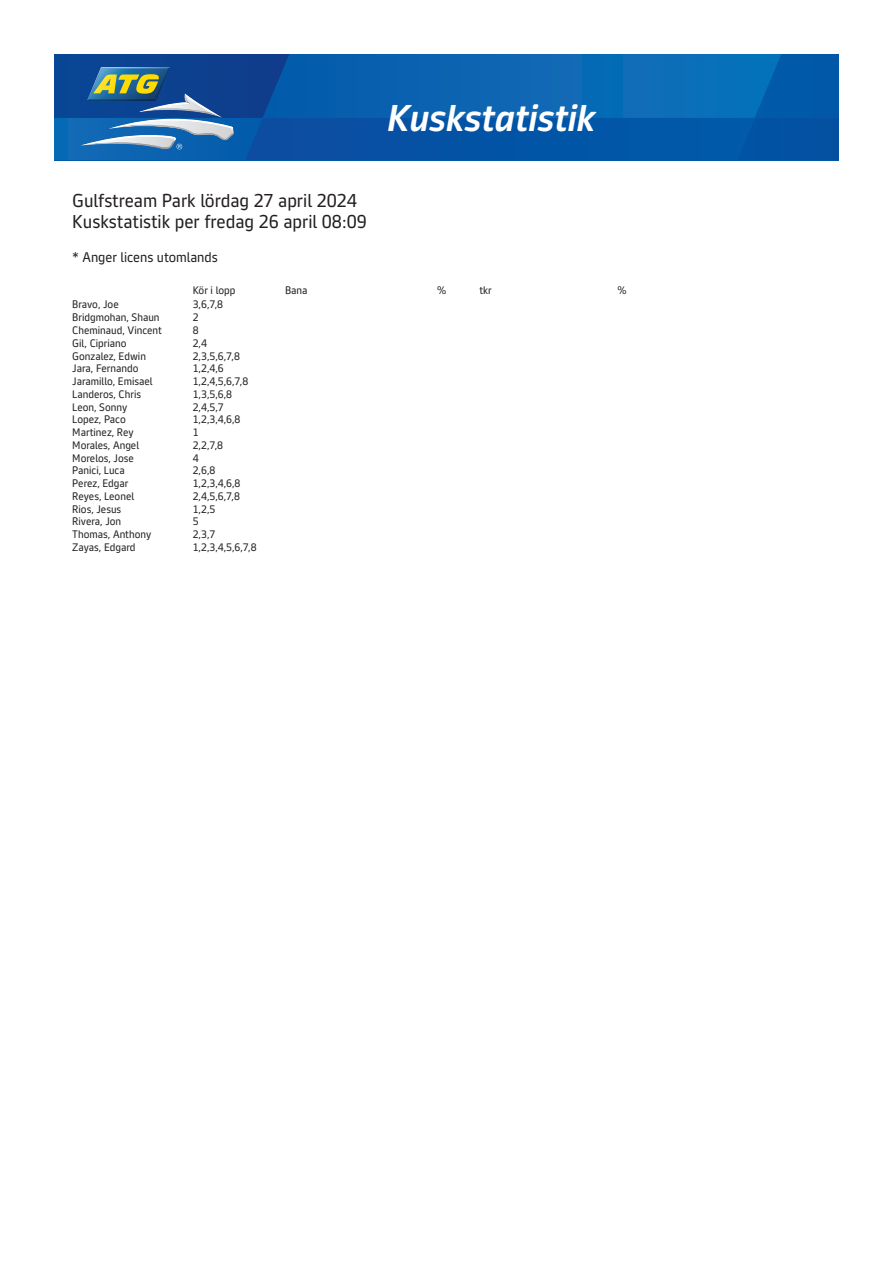
<style>
.page{position:relative;width:893px;height:1263px;background:#fff}
.page>*{position:absolute;margin:0;border:0;box-sizing:border-box;transform-origin:0 0}
.t1{font:italic 700 36px "ATG Text";color:#fff}
.t2{font:18px/21.6px "ATG Text";color:#231f20}
.t3{font:13.5px "ATG Text";color:#231f20}
.t4{font:10.5px "ATG Text";color:#231f20}
</style>
<div class="page">
<svg style="left:54px;top:54px;width:785px;height:106px;background:#105ea8"></svg>
<h1 class="t1" style="left:387px;top:100px;width:210px">Kuskstatistik</h1>
<h2 class="t2" style="left:72px;top:190px;width:296px">Gulfstream Park lördag 27 april 2024<br>Kuskstatistik per fredag 26 april 08:09</h2>
<p class="t3" style="left:72px;top:250px;width:147px">* Anger licens utomlands</p>
<p class="t4" style="left:193px;top:285px;width:44px">Kör i lopp</p>
<p class="t4" style="left:285px;top:285px;width:24px">Bana</p>
<p class="t4" style="left:437px;top:285px;width:11px">%</p>
<p class="t4" style="left:479px;top:285px;width:14px">tkr</p>
<p class="t4" style="left:618px;top:285px;width:11px">%</p>
<p class="t4" style="left:72px;top:299px;width:48px">Bravo, Joe</p>
<p class="t4" style="left:193px;top:299px;width:32px">3,6,7,8</p>
<p class="t4" style="left:72px;top:312px;width:89px">Bridgmohan, Shaun</p>
<p class="t4" style="left:193px;top:312px;width:7px">2</p>
<p class="t4" style="left:72px;top:325px;width:91px">Cheminaud, Vincent</p>
<p class="t4" style="left:193px;top:325px;width:7px">8</p>
<p class="t4" style="left:72px;top:338px;width:56px">Gil, Cipriano</p>
<p class="t4" style="left:193px;top:338px;width:16px">2,4</p>
<p class="t4" style="left:72px;top:350px;width:75px">Gonzalez, Edwin</p>
<p class="t4" style="left:193px;top:350px;width:49px">2,3,5,6,7,8</p>
<p class="t4" style="left:72px;top:363px;width:68px">Jara, Fernando</p>
<p class="t4" style="left:193px;top:363px;width:32px">1,2,4,6</p>
<p class="t4" style="left:72px;top:376px;width:82px">Jaramillo, Emisael</p>
<p class="t4" style="left:193px;top:376px;width:57px">1,2,4,5,6,7,8</p>
<p class="t4" style="left:72px;top:389px;width:70px">Landeros, Chris</p>
<p class="t4" style="left:193px;top:389px;width:41px">1,3,5,6,8</p>
<p class="t4" style="left:72px;top:401px;width:57px">Leon, Sonny</p>
<p class="t4" style="left:193px;top:401px;width:32px">2,4,5,7</p>
<p class="t4" style="left:72px;top:414px;width:55px">Lopez, Paco</p>
<p class="t4" style="left:193px;top:414px;width:49px">1,2,3,4,6,8</p>
<p class="t4" style="left:72px;top:427px;width:63px">Martinez, Rey</p>
<p class="t4" style="left:193px;top:427px;width:7px">1</p>
<p class="t4" style="left:72px;top:440px;width:68px">Morales, Angel</p>
<p class="t4" style="left:193px;top:440px;width:32px">2,2,7,8</p>
<p class="t4" style="left:72px;top:452px;width:63px">Morelos, Jose</p>
<p class="t4" style="left:193px;top:452px;width:7px">4</p>
<p class="t4" style="left:72px;top:465px;width:54px">Panici, Luca</p>
<p class="t4" style="left:193px;top:465px;width:24px">2,6,8</p>
<p class="t4" style="left:72px;top:478px;width:58px">Perez, Edgar</p>
<p class="t4" style="left:193px;top:478px;width:49px">1,2,3,4,6,8</p>
<p class="t4" style="left:72px;top:491px;width:63px">Reyes, Leonel</p>
<p class="t4" style="left:193px;top:491px;width:49px">2,4,5,6,7,8</p>
<p class="t4" style="left:72px;top:503px;width:50px">Rios, Jesus</p>
<p class="t4" style="left:193px;top:503px;width:24px">1,2,5</p>
<p class="t4" style="left:72px;top:516px;width:50px">Rivera, Jon</p>
<p class="t4" style="left:193px;top:516px;width:7px">5</p>
<p class="t4" style="left:72px;top:529px;width:81px">Thomas, Anthony</p>
<p class="t4" style="left:193px;top:529px;width:24px">2,3,7</p>
<p class="t4" style="left:72px;top:542px;width:65px">Zayas, Edgard</p>
<p class="t4" style="left:193px;top:542px;width:65px">1,2,3,4,5,6,7,8</p>
</div>
